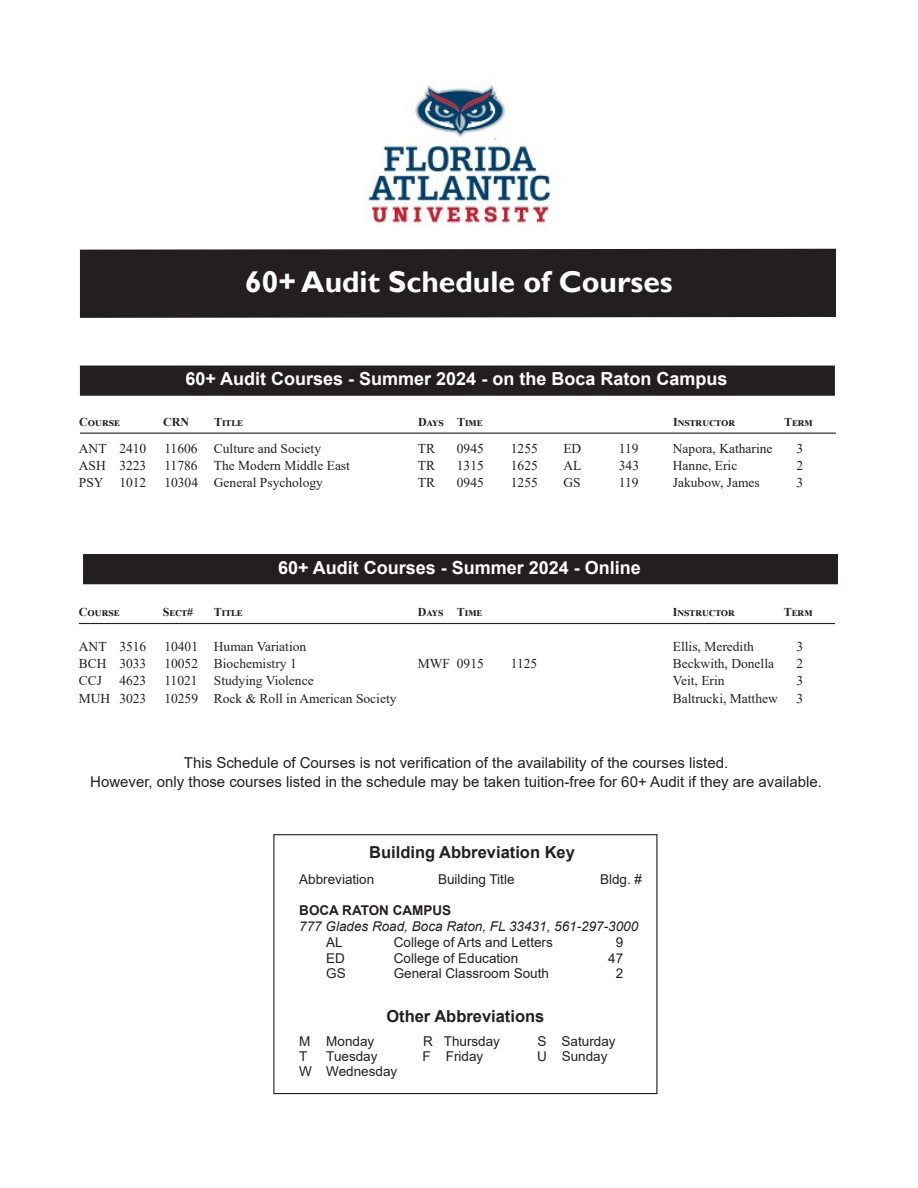
<style>
.page{position:relative;width:918px;height:1188px;background:#fff}
.page>*{position:absolute;margin:0;border:0;box-sizing:border-box;transform-origin:0 0}
.t1{font:700 30px "Gill Sans";color:#fff}
.t2{font:700 18px "Arial";color:#fff}
.t3{font:700 16.5px "Arial";color:#231f20}
.t4{font:15px/18.8px "Arial";color:#231f20;text-align:center}
.t5{font:13.5px "Times New Roman";color:#231f20}
.t6{font:13.5px "Arial";color:#231f20}
.t7{font:italic 13.5px "Arial";color:#231f20}
.t8{font:700 13.5px "Arial";color:#231f20}
.t9{font:700 12px "Times New Roman";color:#231f20}
</style>
<div class="page">
<div style="left:80px;top:249px;width:756px;height:69px;background:#231f20"></div>
<div style="left:81px;top:366px;width:753px;height:29px;background:#231f20"></div>
<div style="left:80px;top:366px;width:755px;height:30px;border:2px solid #231f20"></div>
<hr style="left:80px;top:433px;width:756px;height:1px;background:#231f20">
<div style="left:84px;top:555px;width:753px;height:29px;background:#231f20"></div>
<div style="left:83px;top:554px;width:755px;height:30px;border:2px solid #231f20"></div>
<hr style="left:79px;top:623px;width:756px;height:1px;background:#231f20">
<img style="left:368px;top:85px;width:183px;height:141px">
<div style="left:273px;top:834px;width:384px;height:260px;border:1px solid #231f20"></div>
<p class="t1" style="left:245px;top:264px;width:429px">60+ Audit Schedule of Courses</p>
<p class="t2" style="left:185px;top:366px;width:543px">60+ Audit Courses - Summer 2024 - on the Boca Raton Campus</p>
<p class="t9" style="left:79px;top:413px;width:42px">Course</p>
<p class="t9" style="left:163px;top:413px;width:27px">CRN</p>
<p class="t9" style="left:214px;top:413px;width:30px">Title</p>
<p class="t9" style="left:418px;top:413px;width:66px">Days Time</p>
<p class="t9" style="left:673px;top:413px;width:64px">Instructor</p>
<p class="t9" style="left:784px;top:413px;width:30px">Term</p>
<p class="t5" style="left:79px;top:439px;width:69px">ANT 2410</p>
<p class="t5" style="left:164px;top:439px;width:158px">11606 Culture and Society</p>
<p class="t5" style="left:418px;top:439px;width:19px">TR</p>
<p class="t5" style="left:457px;top:439px;width:28px">0945</p>
<p class="t5" style="left:511px;top:439px;width:28px">1255</p>
<p class="t5" style="left:563px;top:439px;width:19px">ED</p>
<p class="t5" style="left:619px;top:439px;width:21px">119</p>
<p class="t5" style="left:673px;top:439px;width:101px">Napora, Katharine</p>
<p class="t5" style="left:797px;top:439px;width:8px">3</p>
<p class="t5" style="left:79px;top:456px;width:69px">ASH 3223</p>
<p class="t5" style="left:164px;top:456px;width:187px">11786 The Modern Middle East</p>
<p class="t5" style="left:418px;top:456px;width:19px">TR</p>
<p class="t5" style="left:457px;top:456px;width:28px">1315</p>
<p class="t5" style="left:511px;top:456px;width:28px">1625</p>
<p class="t5" style="left:563px;top:456px;width:19px">AL</p>
<p class="t5" style="left:619px;top:456px;width:22px">343</p>
<p class="t5" style="left:673px;top:456px;width:66px">Hanne, Eric</p>
<p class="t5" style="left:797px;top:456px;width:8px">2</p>
<p class="t5" style="left:79px;top:473px;width:69px">PSY 1012</p>
<p class="t5" style="left:164px;top:473px;width:160px">10304 General Psychology</p>
<p class="t5" style="left:418px;top:473px;width:19px">TR</p>
<p class="t5" style="left:457px;top:473px;width:28px">0945</p>
<p class="t5" style="left:511px;top:473px;width:28px">1255</p>
<p class="t5" style="left:563px;top:473px;width:19px">GS</p>
<p class="t5" style="left:619px;top:473px;width:21px">119</p>
<p class="t5" style="left:673px;top:473px;width:88px">Jakubow, James</p>
<p class="t5" style="left:797px;top:473px;width:8px">3</p>
<p class="t2" style="left:278px;top:555px;width:364px">60+ Audit Courses - Summer 2024 - Online</p>
<p class="t9" style="left:79px;top:604px;width:42px">Course</p>
<p class="t9" style="left:163px;top:604px;width:32px">Sect#</p>
<p class="t9" style="left:214px;top:604px;width:30px">Title</p>
<p class="t9" style="left:418px;top:604px;width:66px">Days Time</p>
<p class="t9" style="left:673px;top:604px;width:64px">Instructor</p>
<p class="t9" style="left:784px;top:604px;width:30px">Term</p>
<p class="t5" style="left:79px;top:637px;width:69px">ANT 3516</p>
<p class="t5" style="left:164px;top:637px;width:143px">10401 Human Variation</p>
<p class="t5" style="left:673px;top:637px;width:82px">Ellis, Meredith</p>
<p class="t5" style="left:797px;top:637px;width:8px">3</p>
<p class="t5" style="left:79px;top:654px;width:69px">BCH 3033</p>
<p class="t5" style="left:164px;top:654px;width:134px">10052 Biochemistry 1</p>
<p class="t5" style="left:418px;top:654px;width:68px">MWF 0915</p>
<p class="t5" style="left:511px;top:654px;width:28px">1125</p>
<p class="t5" style="left:673px;top:654px;width:103px">Beckwith, Donella</p>
<p class="t5" style="left:797px;top:654px;width:8px">2</p>
<p class="t5" style="left:79px;top:671px;width:25px">CCJ</p>
<p class="t5" style="left:119px;top:671px;width:28px">4623</p>
<p class="t5" style="left:164px;top:671px;width:151px">11021 Studying Violence</p>
<p class="t5" style="left:673px;top:671px;width:53px">Veit, Erin</p>
<p class="t5" style="left:797px;top:671px;width:8px">3</p>
<p class="t5" style="left:79px;top:689px;width:69px">MUH 3023</p>
<p class="t5" style="left:164px;top:689px;width:234px">10259 Rock &amp; Roll in American Society</p>
<p class="t5" style="left:673px;top:689px;width:106px">Baltrucki, Matthew</p>
<p class="t5" style="left:797px;top:689px;width:8px">3</p>
<p class="t4" style="left:90px;top:753px;width:733px">This Schedule of Courses is not verification of the availability of the courses listed.<br>However, only those courses listed in the schedule may be taken tuition-free for 60+ Audit if they are available.</p>
<p class="t3" style="left:369px;top:841px;width:207px">Building Abbreviation Key</p>
<p class="t6" style="left:299px;top:870px;width:77px">Abbreviation</p>
<p class="t6" style="left:438px;top:870px;width:78px">Building Title</p>
<p class="t6" style="left:600px;top:870px;width:44px">Bldg. #</p>
<p class="t8" style="left:299px;top:901px;width:153px">BOCA RATON CAMPUS</p>
<p class="t7" style="left:299px;top:918px;width:340px">777 Glades Road, Boca Raton, FL 33431, 561-297-3000</p>
<p class="t6" style="left:326px;top:933px;width:18px">AL</p>
<p class="t6" style="left:394px;top:933px;width:161px">College of Arts and Letters</p>
<p class="t6" style="left:616px;top:933px;width:9px">9</p>
<p class="t6" style="left:326px;top:949px;width:20px">ED</p>
<p class="t6" style="left:394px;top:949px;width:126px">College of Education</p>
<p class="t6" style="left:608px;top:949px;width:17px">47</p>
<p class="t6" style="left:326px;top:964px;width:21px">GS</p>
<p class="t6" style="left:394px;top:964px;width:157px">General Classroom South</p>
<p class="t6" style="left:616px;top:964px;width:9px">2</p>
<p class="t3" style="left:386px;top:1004px;width:160px">Other Abbreviations</p>
<p class="t6" style="left:299px;top:1032px;width:77px">M Monday</p>
<p class="t6" style="left:423px;top:1032px;width:79px">R Thursday</p>
<p class="t6" style="left:538px;top:1032px;width:80px">S Saturday</p>
<p class="t6" style="left:299px;top:1047px;width:10px">T</p>
<p class="t6" style="left:326px;top:1047px;width:53px">Tuesday</p>
<p class="t6" style="left:423px;top:1047px;width:62px">F Friday</p>
<p class="t6" style="left:537px;top:1047px;width:72px">U Sunday</p>
<p class="t6" style="left:299px;top:1062px;width:100px">W Wednesday</p>
</div>
